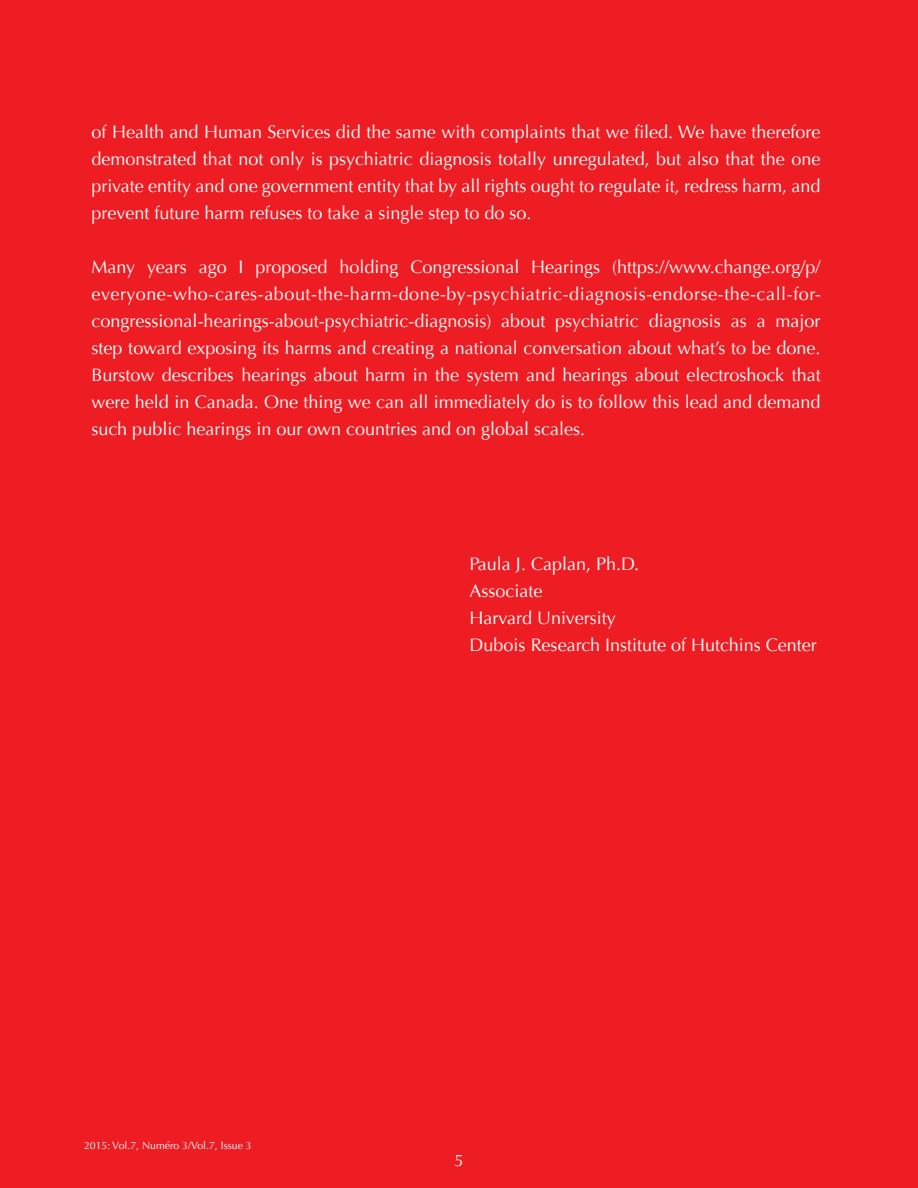
<style>
.page{position:relative;width:918px;height:1188px;background:#ee1d23}
.page>*{position:absolute;margin:0;border:0;box-sizing:border-box;transform-origin:0 0}
.t1{font:18px/27px "Optima";color:#fff;text-align:justify}
.t2{font:16.5px "Optima";color:#fff}
.t3{font:10.5px "Optima";color:#fff}
</style>
<div class="page">
<p class="t1" style="left:92px;top:118px;width:730px">of Health and Human Services did the same with complaints that we filed. We have therefore demonstrated that not only is psychiatric diagnosis totally unregulated, but also that the one private entity and one government entity that by all rights ought to regulate it, redress harm, and prevent future harm refuses to take a single step to do so.</p>
<p class="t1" style="left:92px;top:253px;width:731px">Many years ago I proposed holding Congressional Hearings (https://www.change.org/p/ everyone-who-cares-about-the-harm-done-by-psychiatric-diagnosis-endorse-the-call-for&shy;congressional-hearings-about-psychiatric-diagnosis) about psychiatric diagnosis as a major step toward exposing its harms and creating a national conversation about what’s to be done.<br>Burstow describes hearings about harm in the system and hearings about electroshock that were held in Canada. One thing we can all immediately do is to follow this lead and demand such public hearings in our own countries and on global scales.</p>
<p class="t3" style="left:84px;top:1139px;width:169px">2015: Vol.7, Numéro 3/Vol.7, Issue 3</p>
<p class="t1" style="left:470px;top:550px;width:171px">Paula J. Caplan, Ph.D.</p>
<p class="t1" style="left:470px;top:577px;width:75px">Associate</p>
<p class="t1" style="left:470px;top:604px;width:148px">Harvard University</p>
<p class="t1" style="left:470px;top:631px;width:349px">Dubois Research Institute of Hutchins Center</p>
<p class="t2" style="left:454px;top:1151px;width:11px">5</p>
</div>
